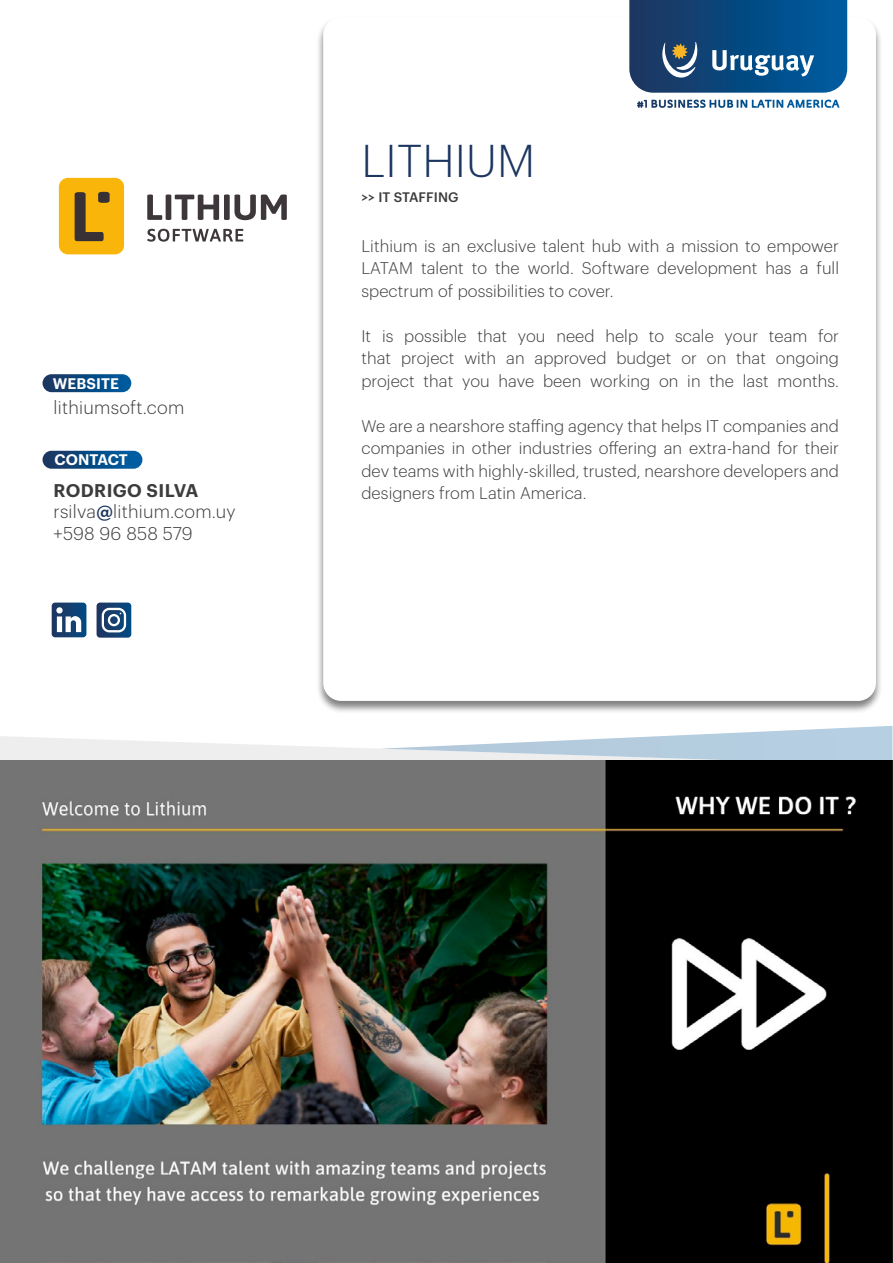
<style>
.page{position:relative;width:893px;height:1263px;background:#fff}
.page>*{position:absolute;margin:0;border:0;box-sizing:border-box;transform-origin:0 0}
.t1{font:300 45px "Graphik";letter-spacing:.005em;color:#1c3660}
.t2{font:300 18px/21.6px "Graphik";letter-spacing:.015em;color:#3c3c3c}
.t3{font:300 16.5px/22.5px "Graphik";letter-spacing:.005em;color:#3c3c3c;text-align:justify}
.t4{font:600 15px "Graphik";letter-spacing:.005em;color:#fff}
.t5{font:500 13.5px "Graphik";letter-spacing:.005em;color:#3c3c3c}
.s1{font-weight:600}
.s2{font-weight:500;color:#1c3660}
</style>
<div class="page">
<div style="left:316px;top:16px;width:567px;height:698px;background:#000;opacity:.5"></div>
<div style="left:323px;top:17px;width:553px;height:684px;background:#fff;border-radius:18px"></div>
<svg style="left:629px;top:0;width:218px;height:93px;background:#1e5789"></svg>
<svg style="left:694px;top:100px;width:137px;height:8px"></svg>
<div style="left:43px;top:374px;width:88px;height:18px;background:linear-gradient(to right,#1b355e,#005ca0);border-radius:9px"></div>
<div style="left:43px;top:451px;width:99px;height:18px;background:linear-gradient(to right,#1a365f,#0061a8);border-radius:9px"></div>
<svg style="left:0;top:736px;width:893px;height:25px;fill:#eee"></svg>
<svg style="left:380px;top:726px;width:512px;height:35px"></svg>
<svg style="left:52px;top:603px;width:34px;height:34px"></svg>
<svg style="left:97px;top:603px;width:34px;height:35px"></svg>
<svg style="left:147px;top:194px;width:140px;height:26px"></svg>
<svg style="left:147px;top:229px;width:96px;height:13px"></svg>
<div style="left:59px;top:178px;width:65px;height:76px;background:#fab50b;border-radius:9px"></div>
<svg style="left:75px;top:192px;width:35px;height:49px"></svg>
<img style="left:0;top:761px;width:893px;height:502px">
<p class="t4" style="left:53px;top:372px;width:68px">WEBSITE</p>
<p class="t2" style="left:54px;top:395px;width:132px">lithiumsoft.com</p>
<p class="t4" style="left:55px;top:448px;width:75px">CONTACT</p>
<p class="t2" style="left:54px;top:478px;width:184px"><span class="s1">RODRIGO SILVA </span>rsilva<span class="s2">@</span>lithium.com.uy +598 96 858 579</p>
<h1 class="t1" style="left:362px;top:128px;width:175px">LITHIUM</h1>
<p class="t5" style="left:361px;top:187px;width:99px">&gt;&gt; IT STAFFING</p>
<p class="t3" style="left:361px;top:233px;width:479px">Lithium is an exclusive talent hub with a mission to empower LATAM talent to the world. Software development has a full spectrum of possibilities to cover.</p>
<p class="t3" style="left:361px;top:323px;width:479px">It is possible that you need help to scale your team for that project with an approved budget or on that ongoing project that you have been working on in the last months.</p>
<p class="t3" style="left:361px;top:413px;width:479px">We are a nearshore staffing agency that helps IT companies and companies in other industries offering an extra-hand for their dev teams with highly-skilled, trusted, nearshore developers and designers from Latin America.</p>
</div>
